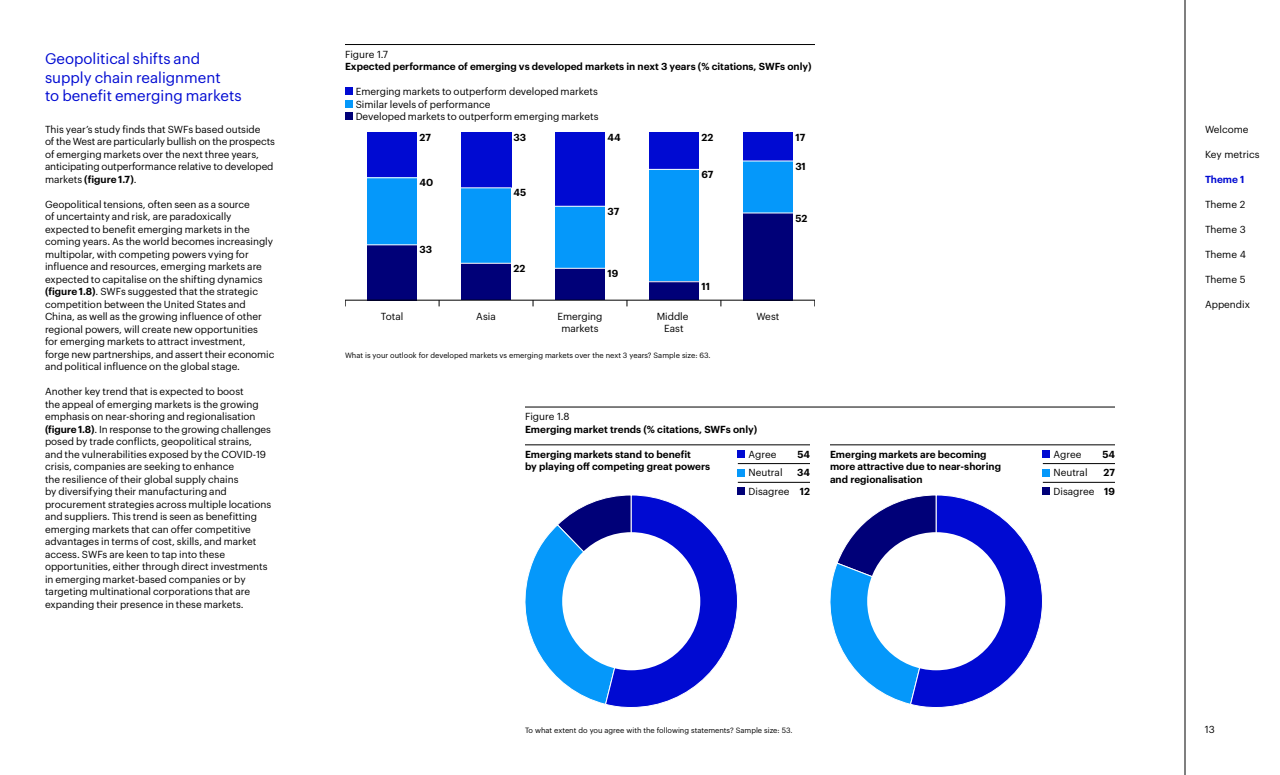
<style>
.page{position:relative;width:1280px;height:775px;background:#fff}
.page>*{position:absolute;margin:0;border:0;box-sizing:border-box;transform-origin:0 0}
.t1{font:15px/18.8px "Graphik";color:#000ad2}
.t2{font:10px/12.5px "Graphik";color:#000}
.t3{font:600 10px/12.5px "Graphik";color:#000}
.t4{font:600 10px "Graphik";color:#000ad2}
.t5{font:7.5px "Graphik";color:#000}
.s1{font-weight:600}
</style>
<div class="page">
<hr style="left:1185px;top:0;width:1px;height:775px;background:#000">
<hr style="left:345px;top:44px;width:470px;height:1px;background:#000">
<div style="left:345px;top:88px;width:7px;height:7px;background:#000ad2"></div>
<div style="left:345px;top:100px;width:7px;height:8px;background:#0598fa"></div>
<div style="left:345px;top:113px;width:7px;height:7px;background:#000078"></div>
<div style="left:367px;top:132px;width:50px;height:46px;background:#000ad2"></div>
<div style="left:367px;top:178px;width:50px;height:67px;background:#0598fa"></div>
<div style="left:367px;top:245px;width:50px;height:55px;background:#000078"></div>
<div style="left:461px;top:132px;width:50px;height:56px;background:#000ad2"></div>
<div style="left:461px;top:188px;width:50px;height:75px;background:#0598fa"></div>
<div style="left:461px;top:263px;width:50px;height:37px;background:#000078"></div>
<div style="left:555px;top:132px;width:50px;height:74px;background:#000ad2"></div>
<div style="left:555px;top:206px;width:50px;height:62px;background:#0598fa"></div>
<div style="left:555px;top:268px;width:50px;height:32px;background:#000078"></div>
<div style="left:649px;top:132px;width:50px;height:37px;background:#000ad2"></div>
<div style="left:649px;top:169px;width:50px;height:113px;background:#0598fa"></div>
<div style="left:649px;top:282px;width:50px;height:18px;background:#000078"></div>
<div style="left:743px;top:133px;width:50px;height:28px;background:#000ad2"></div>
<div style="left:743px;top:161px;width:50px;height:52px;background:#0598fa"></div>
<div style="left:743px;top:213px;width:50px;height:87px;background:#000078"></div>
<hr style="left:367px;top:177px;width:51px;height:1px;background:#fff">
<hr style="left:460px;top:188px;width:52px;height:1px;background:#fff">
<hr style="left:554px;top:206px;width:52px;height:1px;background:#fff">
<hr style="left:648px;top:169px;width:52px;height:1px;background:#fff">
<hr style="left:742px;top:161px;width:51px;height:1px;background:#fff">
<hr style="left:742px;top:213px;width:51px;height:1px;background:#fff">
<hr style="left:648px;top:281px;width:52px;height:1px;background:#fff">
<hr style="left:554px;top:268px;width:52px;height:1px;background:#fff">
<hr style="left:460px;top:263px;width:52px;height:1px;background:#fff">
<hr style="left:367px;top:245px;width:51px;height:1px;background:#fff">
<hr style="left:345px;top:300px;width:470px;height:1px;background:#000">
<hr style="left:525px;top:407px;width:590px;height:1px;background:#000">
<hr style="left:525px;top:445px;width:285px;height:1px;background:#000">
<hr style="left:830px;top:445px;width:285px;height:1px;background:#000">
<div style="left:738px;top:450px;width:7px;height:8px;background:#000ad2"></div>
<hr style="left:738px;top:463px;width:72px;height:1px;background:#000">
<hr style="left:738px;top:482px;width:72px;height:1px;background:#000">
<div style="left:738px;top:488px;width:7px;height:7px;background:#000078"></div>
<div style="left:738px;top:469px;width:7px;height:7px;background:#0598fa"></div>
<div style="left:1043px;top:450px;width:7px;height:8px;background:#000ad2"></div>
<hr style="left:1043px;top:463px;width:72px;height:1px;background:#000">
<hr style="left:1043px;top:482px;width:72px;height:1px;background:#000">
<div style="left:1043px;top:488px;width:7px;height:7px;background:#000078"></div>
<div style="left:1043px;top:469px;width:7px;height:7px;background:#0598fa"></div>
<svg style="left:830px;top:494px;width:213px;height:214px"></svg>
<div style="left:867px;top:532px;width:138px;height:138px;background:#fff;border-radius:50%"></div>
<svg style="left:525px;top:494px;width:213px;height:214px"></svg>
<div style="left:562px;top:532px;width:138px;height:138px;background:#fff;border-radius:50%"></div>
<h1 class="t1" style="left:45px;top:48px;width:198px">Geopolitical shifts and supply chain realignment<br>to benefit emerging markets</h1>
<p class="t2" style="left:45px;top:122px;width:231px">This year’s study finds that SWFs based outside<br>of the West are particularly bullish on the prospects of emerging markets over the next three years, anticipating outperformance relative to developed markets <span class="s1">(figure 1.7)</span>.</p>
<p class="t2" style="left:45px;top:197px;width:231px">Geopolitical tensions, often seen as a source<br>of uncertainty and risk, are paradoxically expected to benefit emerging markets in the coming years. As the world becomes increasingly multipolar, with competing powers vying for influence and resources, emerging markets are expected to capitalise on the shifting dynamics <span class="s1">(figure 1.8)</span>. SWFs suggested that the strategic competition between the United States and China, as well as the growing influence of other regional powers, will create new opportunities<br>for emerging markets to attract investment,<br>forge new partnerships, and assert their economic and political influence on the global stage.</p>
<p class="t2" style="left:45px;top:384px;width:228px">Another key trend that is expected to boost<br>the appeal of emerging markets is the growing emphasis on near-shoring and regionalisation <span class="s1">(figure 1.8)</span>. In response to the growing challenges posed by trade conflicts, geopolitical strains, and the vulnerabilities exposed by the COVID-19 crisis, companies are seeking to enhance<br>the resilience of their global supply chains<br>by diversifying their manufacturing and procurement strategies across multiple locations and suppliers. This trend is seen as benefitting emerging markets that can offer competitive advantages in terms of cost, skills, and market access. SWFs are keen to tap into these opportunities, either through direct investments in emerging market-based companies or by targeting multinational corporations that are expanding their presence in these markets.</p>
<p class="t2" style="left:345px;top:47px;width:45px">Figure 1.7</p>
<p class="t3" style="left:345px;top:59px;width:468px">Expected performance of emerging vs developed markets in next 3 years (% citations, SWFs only)</p>
<p class="t2" style="left:356px;top:84px;width:244px">Emerging markets to outperform developed markets<br>Similar levels of performance<br>Developed markets to outperform emerging markets</p>
<p class="t3" style="left:420px;top:130px;width:13px">27</p>
<p class="t3" style="left:514px;top:130px;width:14px">33</p>
<p class="t3" style="left:608px;top:130px;width:15px">44</p>
<p class="t3" style="left:795px;top:130px;width:11px">17</p>
<p class="t3" style="left:701px;top:167px;width:13px">67</p>
<p class="t3" style="left:607px;top:204px;width:13px">37</p>
<p class="t3" style="left:701px;top:130px;width:13px">22</p>
<p class="t3" style="left:795px;top:159px;width:12px">31</p>
<p class="t3" style="left:420px;top:176px;width:15px">40</p>
<p class="t3" style="left:514px;top:186px;width:14px">45</p>
<p class="t3" style="left:795px;top:211px;width:14px">52</p>
<p class="t3" style="left:420px;top:243px;width:14px">33</p>
<p class="t3" style="left:514px;top:261px;width:13px">22</p>
<p class="t3" style="left:607px;top:266px;width:12px">19</p>
<p class="t3" style="left:701px;top:280px;width:10px">11</p>
<p class="t2" style="left:381px;top:309px;width:24px">Total</p>
<p class="t2" style="left:476px;top:309px;width:21px">Asia</p>
<p class="t2" style="left:557px;top:309px;width:47px;text-align:center">Emerging markets</p>
<p class="t2" style="left:657px;top:309px;width:33px;text-align:center">Middle<br>East</p>
<p class="t2" style="left:756px;top:309px;width:24px">West</p>
<p class="t5" style="left:345px;top:349px;width:367px">What is your outlook for developed markets vs emerging markets over the next 3 years? Sample size: 63.</p>
<p class="t2" style="left:525px;top:409px;width:46px">Figure 1.8</p>
<p class="t3" style="left:525px;top:422px;width:234px">Emerging market trends (% citations, SWFs only)</p>
<p class="t3" style="left:525px;top:447px;width:187px">Emerging markets stand to benefit<br>by playing off competing great powers</p>
<p class="t3" style="left:830px;top:447px;width:173px">Emerging markets are becoming more attractive due to near-shoring and regionalisation</p>
<p class="t2" style="left:749px;top:447px;width:29px">Agree</p>
<p class="t3" style="left:797px;top:447px;width:14px">54</p>
<p class="t2" style="left:749px;top:466px;width:36px">Neutral</p>
<p class="t2" style="left:749px;top:462px;width:63px;line-height:18.8px;text-align:right"><span class="s1">34<br></span>Disagree <span class="s1">12</span></p>
<p class="t2" style="left:1054px;top:447px;width:29px">Agree</p>
<p class="t3" style="left:1102px;top:447px;width:14px">54</p>
<p class="t2" style="left:1054px;top:466px;width:36px">Neutral</p>
<p class="t2" style="left:1054px;top:462px;width:63px;line-height:18.8px;text-align:right"><span class="s1">27<br></span>Disagree <span class="s1">19</span></p>
<p class="t5" style="left:525px;top:724px;width:269px">To what extent do you agree with the following statements? Sample size: 53.</p>
<p class="t2" style="left:1205px;top:122px;width:45px">Welcome</p>
<p class="t2" style="left:1205px;top:147px;width:56px">Key metrics</p>
<p class="t4" style="left:1205px;top:171px;width:41px">Theme 1</p>
<p class="t2" style="left:1205px;top:197px;width:42px">Theme 2</p>
<p class="t2" style="left:1205px;top:222px;width:42px">Theme 3</p>
<p class="t2" style="left:1205px;top:247px;width:42px">Theme 4</p>
<p class="t2" style="left:1205px;top:272px;width:42px">Theme 5</p>
<p class="t2" style="left:1205px;top:297px;width:47px">Appendix</p>
<p class="t2" style="left:1205px;top:722px;width:12px">13</p>
</div>
